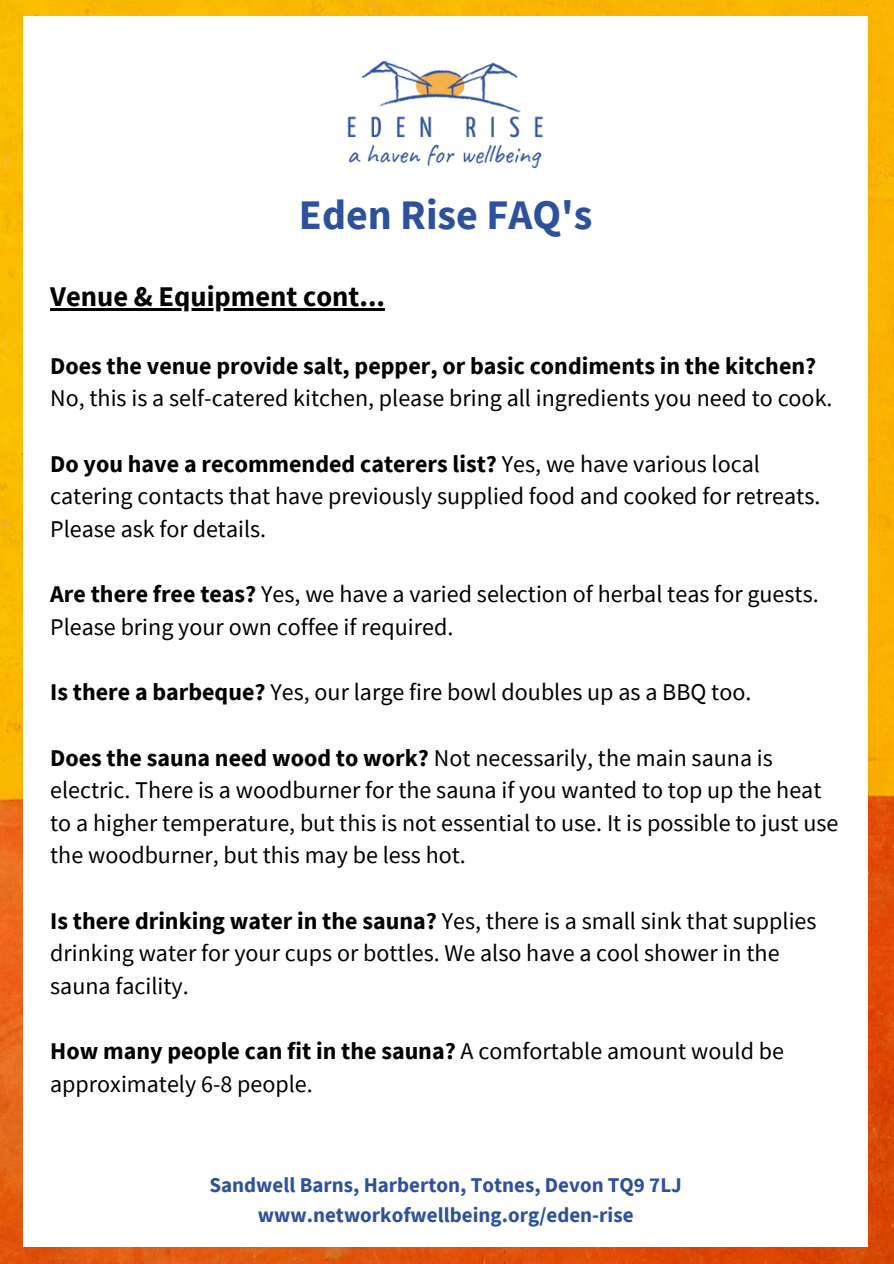
<style>
.page{position:relative;width:894px;height:1264px;background:#fff}
.page>*{position:absolute;margin:0;border:0;box-sizing:border-box;transform-origin:0 0}
.t1{font:700 42px "Source Sans Pro";color:#2e519e}
.t2{font:700 28.5px "Source Sans Pro";color:#000}
.t3{font:24px/32.7px "Source Sans Pro";color:#000}
.t4{font:700 21px "Source Sans Pro";color:#2e519e}
.s1{font-weight:700}
</style>
<div class="page">
<img style="left:0;top:0;width:893px;height:1263px">
<div style="left:23px;top:17px;width:844px;height:1229px;background:#fff"></div>
<hr style="left:50px;top:308px;width:335px;height:3px;background:#000">
<img style="left:347px;top:60px;width:197px;height:109px">
<p class="t1" style="left:299px;top:187px;width:295px">Eden Rise FAQ's</p>
<p class="t2" style="left:50px;top:278px;width:336px">Venue &amp; Equipment cont...</p>
<h1 class="t3" style="left:50px;top:349px;width:783px"><span class="s1">Does the venue provide salt, pepper, or basic condiments in the kitchen?<br></span>No, this is a self-catered kitchen, please bring all ingredients you need to cook.</h1>
<h2 class="t3" style="left:50px;top:447px;width:771px"><span class="s1">Do you have a recommended caterers list?</span> Yes, we have various local catering contacts that have previously supplied food and cooked for retreats.<br>Please ask for details.</h2>
<h3 class="t3" style="left:50px;top:577px;width:769px"><span class="s1">Are there free teas?</span> Yes, we have a varied selection of herbal teas for guests.<br>Please bring your own coffee if required.</h3>
<h3 class="t3" style="left:50px;top:675px;width:702px"><span class="s1">Is there a barbeque?</span> Yes, our large fire bowl doubles up as a BBQ too.</h3>
<h3 class="t3" style="left:50px;top:740px;width:789px"><span class="s1">Does the sauna need wood to work?</span> Not necessarily, the main sauna is electric. There is a woodburner for the sauna if you wanted to top up the heat to a higher temperature, but this is not essential to use. It is possible to just use the woodburner, but this may be less hot.</h3>
<h3 class="t3" style="left:50px;top:903px;width:767px"><span class="s1">Is there drinking water in the sauna?</span> Yes, there is a small sink that supplies drinking water for your cups or bottles. We also have a cool shower in the sauna facility.</h3>
<h3 class="t3" style="left:50px;top:1034px;width:735px"><span class="s1">How many people can fit in the sauna?</span> A comfortable amount would be approximately 6-8 people.</h3>
<h3 class="t4" style="left:209px;top:1171px;width:474px">Sandwell Barns, Harberton, Totnes, Devon TQ9 7LJ</h3>
<p class="t4" style="left:258px;top:1200px;width:377px">www.networkofwellbeing.org/eden-rise</p>
</div>
